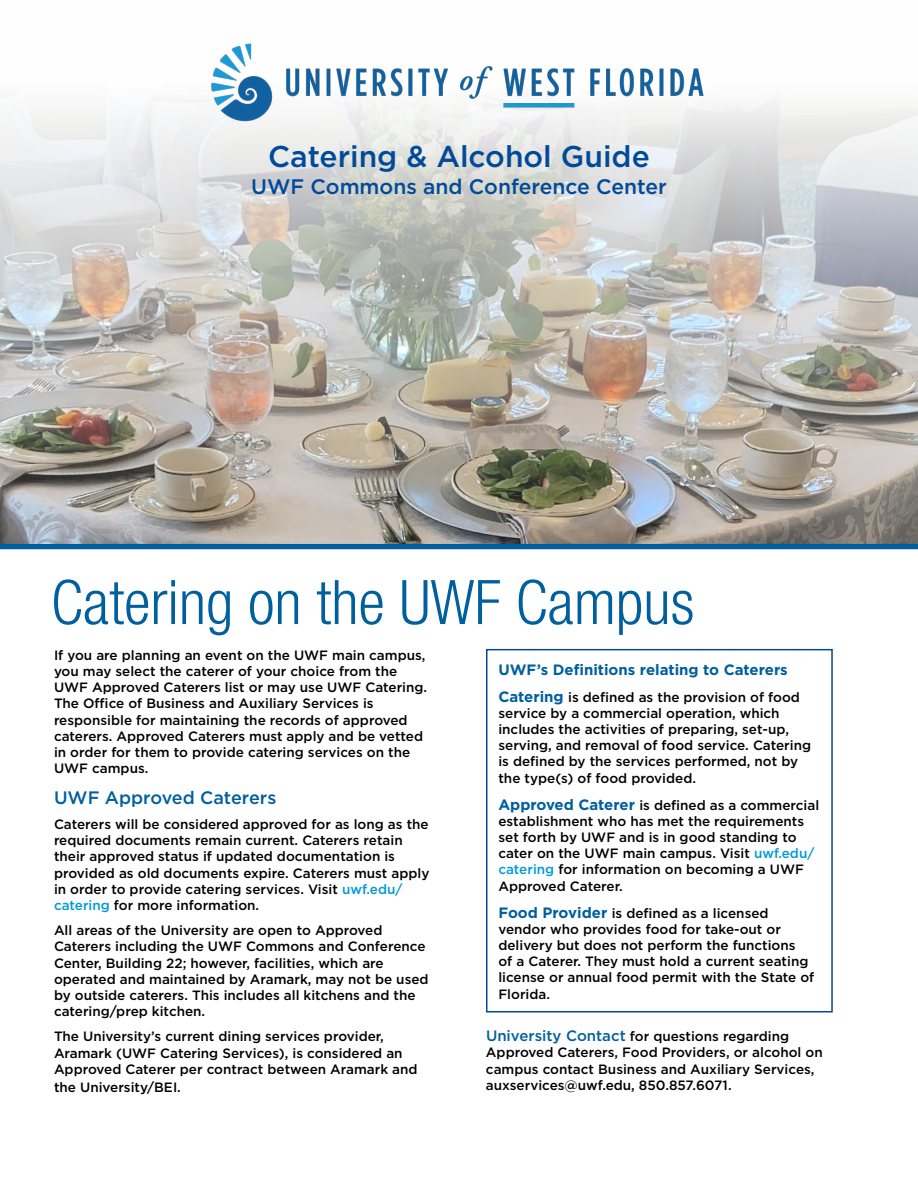
<style>
.page{position:relative;width:918px;height:1188px;background:#fff}
.page>*{position:absolute;margin:0;border:0;box-sizing:border-box;transform-origin:0 0}
.t1{font:300 condensed 61.5px "Helvetica Neue LT Pro";color:#005f9e}
.t2{font:500 30px "Gotham";color:#004a98}
.t3{font:500 21px "Gotham";color:#004a98}
.t4{font:500 18px "Gotham";color:#005f9e}
.t5{font:700 15px "Gotham";color:#005f9e}
.t6{font:500 13.5px/16.2px "Gotham";color:#000}
.s1{color:#009ada}
.s2{font-weight:700;font-size:15px;color:#005f9e}
.s3{font-size:15px;color:#005f9e}
</style>
<div class="page">
<div style="left:0;top:543px;width:918px;height:6px;background:#005f9e"></div>
<div style="left:486px;top:649px;width:347px;height:363px;border:2px solid #004a98"></div>
<img style="left:0;top:100px;width:918px;height:444px">
<img style="left:177px;top:43px;width:562px;height:103px">
<h2 class="t2" style="left:268px;top:137px;width:383px">Catering &amp; Alcohol Guide</h2>
<h3 class="t3" style="left:251px;top:173px;width:417px">UWF Commons and Conference Center</h3>
<h1 class="t1" style="left:51px;top:566px;width:645px">Catering on the UWF Campus</h1>
<p class="t6" style="left:54px;top:647px;width:375px">If you are planning an event on the UWF main campus, you may select the caterer of your choice from the UWF Approved Caterers list or may use UWF Catering.<br>The Office of Business and Auxiliary Services is responsible for maintaining the records of approved caterers. Approved Caterers must apply and be vetted in order for them to provide catering services on the UWF campus.</p>
<h3 class="t4" style="left:54px;top:786px;width:224px">UWF Approved Caterers</h3>
<p class="t6" style="left:54px;top:816px;width:377px">Caterers will be considered approved for as long as the required documents remain current. Caterers retain their approved status if updated documentation is provided as old documents expire. Caterers must apply in order to provide catering services. Visit <span class="s1">uwf.edu/ catering</span> for more information.</p>
<p class="t6" style="left:54px;top:922px;width:376px">All areas of the University are open to Approved Caterers including the UWF Commons and Conference Center, Building 22; however, facilities, which are operated and maintained by Aramark, may not be used by outside caterers. This includes all kitchens and the catering/prep kitchen.</p>
<p class="t6" style="left:54px;top:1028px;width:365px">The University’s current dining services provider,<br>Aramark (UWF Catering Services), is considered an<br>Approved Caterer per contract between Aramark and</p>
<p class="t6" style="left:54px;top:1079px;width:128px">the University/BEI.</p>
<p class="t5" style="left:498px;top:659px;width:291px">UWF’s Definitions relating to Caterers</p>
<p class="t6" style="left:498px;top:689px;width:314px"><span class="s2">Catering</span> is defined as the provision of food service by a commercial operation, which includes the activities of preparing, set-up, serving, and removal of food service. Catering is defined by the services performed, not by the type(s) of food provided.</p>
<p class="t6" style="left:498px;top:797px;width:322px"><span class="s2">Approved Caterer</span> is defined as a commercial establishment who has met the requirements set forth by UWF and is in good standing to cater on the UWF main campus. Visit <span class="s1">uwf.edu/ catering</span> for information on becoming a UWF Approved Caterer.</p>
<p class="t6" style="left:498px;top:905px;width:317px"><span class="s2">Food Provider</span> is defined as a licensed vendor who provides food for take-out or delivery but does not perform the functions<br>of a Caterer. They must hold a current seating license or annual food permit with the State of Florida.</p>
<p class="t6" style="left:486px;top:1028px;width:338px"><span class="s3">University Contact</span> for questions regarding Approved Caterers, Food Providers, or alcohol on campus contact Business and Auxiliary Services, auxservices@uwf.edu, 850.857.6071.</p>
</div>
